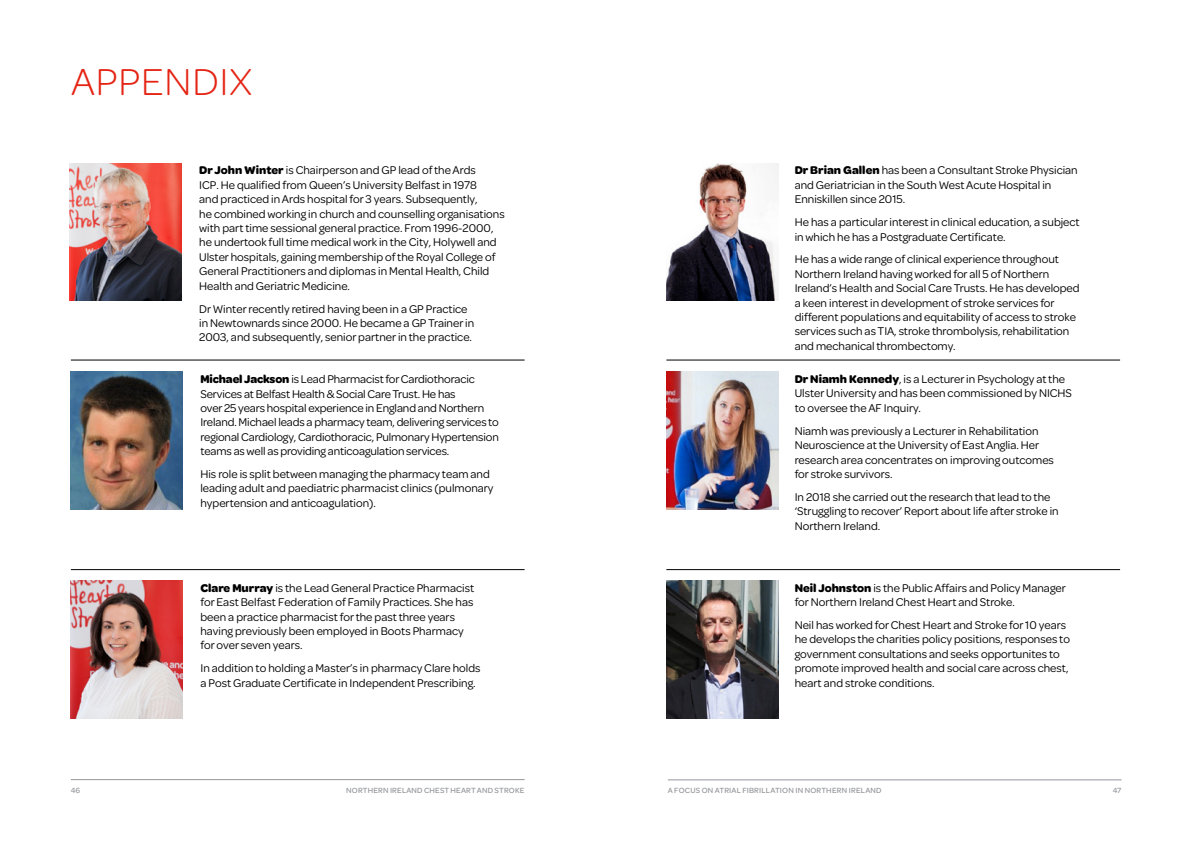
<style>
.page{position:relative;width:1191px;height:842px;background:#fff}
.page>*{position:absolute;margin:0;border:0;box-sizing:border-box;transform-origin:0 0}
.t1{font:300 40px "Omnes";letter-spacing:.02em;color:#e42313}
.t2{font:12px/14.4px "Omnes";color:#000}
.t3{font:500 8px "Omnes";letter-spacing:.02em;color:#94969a}
.s1{font-weight:700}
</style>
<div class="page">
<img style="left:70px;top:163px;width:111px;height:138px">
<img style="left:666px;top:163px;width:112px;height:138px">
<img style="left:666px;top:372px;width:112px;height:137px">
<img style="left:666px;top:580px;width:112px;height:138px">
<img style="left:71px;top:580px;width:112px;height:138px">
<img style="left:71px;top:372px;width:112px;height:137px">
<hr style="left:71px;top:360px;width:453px;height:1px;background:#000">
<hr style="left:666px;top:360px;width:454px;height:1px;background:#000">
<hr style="left:71px;top:569px;width:453px;height:1px;background:#000">
<hr style="left:666px;top:569px;width:454px;height:1px;background:#000">
<hr style="left:71px;top:779px;width:453px;height:1px;background:#94969a">
<hr style="left:668px;top:780px;width:453px;height:1px;background:#94969a">
<h1 class="t1" style="left:71px;top:55px;width:182px">APPENDIX</h1>
<p class="t2" style="left:199px;top:163px;width:307px"><span class="s1">Dr John Winter</span> is Chairperson and GP lead of the Ards<br>ICP. He qualified from Queen’s University Belfast in 1978<br>and practiced in Ards hospital for 3 years. Subsequently,<br>he combined working in church and counselling organisations with part time sessional general practice. From 1996-2000, he undertook full time medical work in the City, Holywell and Ulster hospitals, gaining membership of the Royal College of General Practitioners and diplomas in Mental Health, Child Health and Geriatric Medicine.</p>
<p class="t2" style="left:199px;top:301px;width:276px">Dr Winter recently retired having been in a GP Practice in Newtownards since 2000. He became a GP Trainer in<br>2003, and subsequently, senior partner in the practice.</p>
<p class="t2" style="left:200px;top:371px;width:300px"><span class="s1">Michael Jackson</span> is Lead Pharmacist for Cardiothoracic Services at Belfast Health &amp; Social Care Trust. He has<br>over 25 years hospital experience in England and Northern Ireland. Michael leads a pharmacy team, delivering services to regional Cardiology, Cardiothoracic, Pulmonary Hypertension teams as well as providing anticoagulation services.</p>
<p class="t2" style="left:200px;top:466px;width:295px">His role is split between managing the pharmacy team and leading adult and paediatric pharmacist clinics (pulmonary hypertension and anticoagulation).</p>
<p class="t2" style="left:200px;top:580px;width:275px"><span class="s1">Clare Murray</span> is the Lead General Practice Pharmacist for East Belfast Federation of Family Practices. She has been a practice pharmacist for the past three years having previously been employed in Boots Pharmacy for over seven years.</p>
<p class="t2" style="left:200px;top:660px;width:281px">In addition to holding a Master’s in pharmacy Clare holds a Post Graduate Certificate in Independent Prescribing.</p>
<p class="t2" style="left:794px;top:163px;width:284px"><span class="s1">Dr Brian Gallen</span> has been a Consultant Stroke Physician and Geriatrician in the South West Acute Hospital in<br>Enniskillen since 2015.</p>
<p class="t2" style="left:794px;top:214px;width:286px">He has a particular interest in clinical education, a subject in which he has a Postgraduate Certificate.</p>
<p class="t2" style="left:794px;top:252px;width:286px">He has a wide range of clinical experience throughout Northern Ireland having worked for all 5 of Northern Ireland’s Health and Social Care Trusts. He has developed a keen interest in development of stroke services for different populations and equitability of access to stroke services such as TIA, stroke thrombolysis, rehabilitation and mechanical thrombectomy.</p>
<p class="t2" style="left:794px;top:371px;width:279px"><span class="s1">Dr Niamh Kennedy</span>, is a Lecturer in Psychology at the<br>Ulster University and has been commissioned by NICHS to oversee the AF Inquiry.</p>
<p class="t2" style="left:794px;top:423px;width:261px">Niamh was previously a Lecturer in Rehabilitation Neuroscience at the University of East Anglia. Her research area concentrates on improving outcomes for stroke survivors.</p>
<p class="t2" style="left:794px;top:489px;width:265px">In 2018 she carried out the research that lead to the ‘Struggling to recover’ Report about life after stroke in<br>Northern Ireland.</p>
<p class="t2" style="left:794px;top:580px;width:273px"><span class="s1">Neil Johnston</span> is the Public Affairs and Policy Manager for Northern Ireland Chest Heart and Stroke.</p>
<p class="t2" style="left:794px;top:617px;width:277px">Neil has worked for Chest Heart and Stroke for 10 years he develops the charities policy positions, responses to government consultations and seeks opportunites to promote improved health and social care across chest, heart and stroke conditions.</p>
<p class="t3" style="left:71px;top:785px;width:11px">46</p>
<p class="t3" style="left:346px;top:785px;width:180px">NORTHERN IRELAND CHEST HEART AND STROKE</p>
<p class="t3" style="left:668px;top:785px;width:215px">A FOCUS ON ATRIAL FIBRILLATION IN NORTHERN IRELAND</p>
<p class="t3" style="left:1112px;top:785px;width:10px">47</p>
</div>
